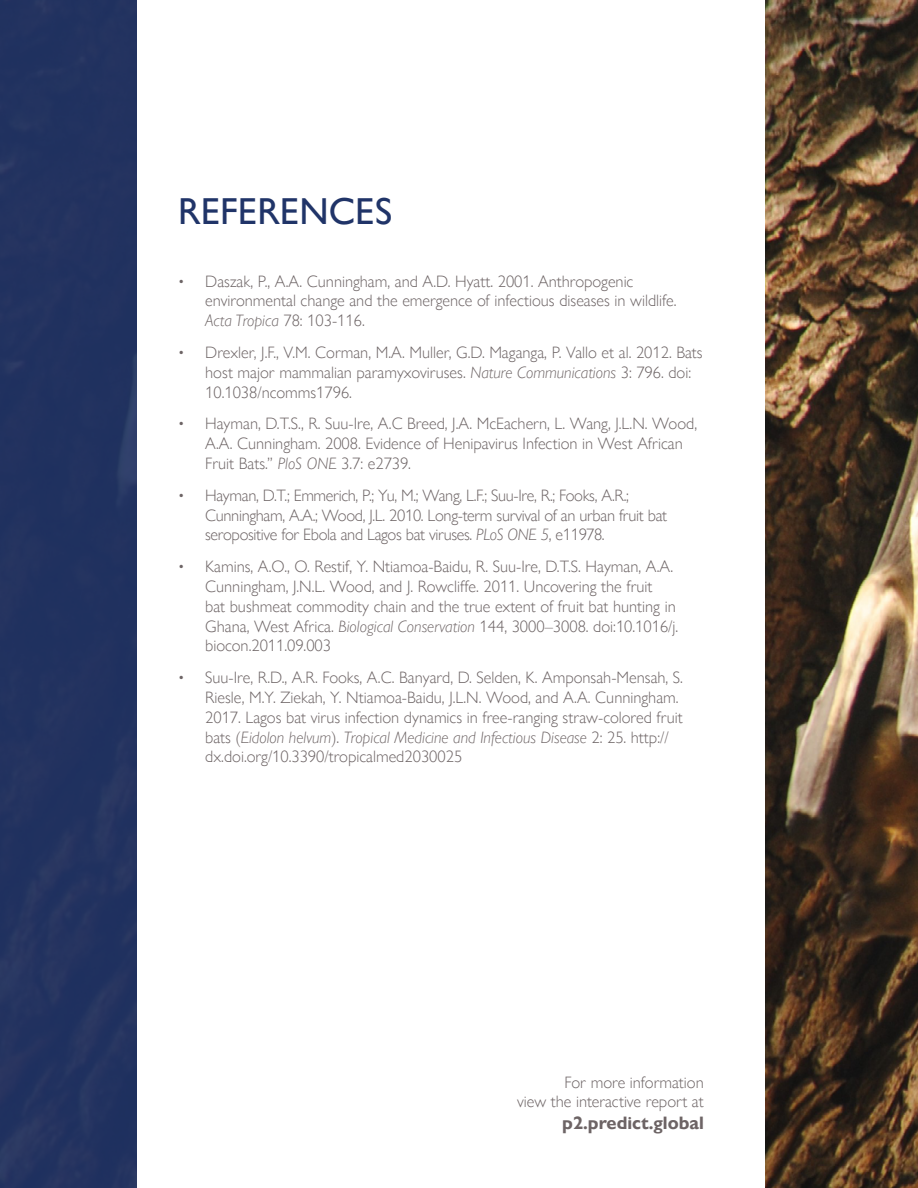
<style>
.page{position:relative;width:918px;height:1188px;background:#fff}
.page>*{position:absolute;margin:0;border:0;box-sizing:border-box;transform-origin:0 0}
.t1{font:37.5px "Gill Sans Nova";color:#203468}
.t2{font:700 18px "Gill Sans Nova";color:#6d6465}
.t3{font:300 16.5px/19.8px "Gill Sans Nova";color:#6d6465}
.t4{font:300 16.5px/19.8px "Gill Sans Nova";letter-spacing:-.02em;color:#6d6465}
.s1{font-style:italic}
</style>
<div class="page">
<img style="left:765px;top:1px;width:153px;height:1187px">
<div style="left:0;top:0;width:137px;height:1188px;background:#22325f"></div>
<h1 class="t1" style="left:178px;top:189px;width:216px">REFERENCES</h1>
<p class="t3" style="left:205px;top:271px;width:473px;text-indent:-27px">• Daszak, P., A.A. Cunningham, and A.D. Hyatt. 2001. Anthropogenic environmental change and the emergence of infectious diseases in wildlife.<br><span class="s1">Acta Tropica</span> 78: 103-116.</p>
<p class="t3" style="left:205px;top:343px;width:499px;text-indent:-27px">• Drexler, J.F., V.M. Corman, M.A. Muller, G.D. Maganga, P. Vallo et al. 2012. Bats host major mammalian paramyxoviruses. <span class="s1">Nature Communications</span> 3: 796. doi:<br>10.1038/ncomms1796.</p>
<p class="t3" style="left:205px;top:414px;width:493px;text-indent:-27px">• Hayman, D.T.S., R. Suu-Ire, A.C Breed, J.A. McEachern, L. Wang, J.L.N. Wood,<br>A.A. Cunningham. 2008. Evidence of Henipavirus Infection in West African<br>Fruit Bats.” <span class="s1">PloS ONE</span> 3.7: e2739.</p>
<p class="t4" style="left:205px;top:486px;width:463px;text-indent:-27px">• Hayman, D.T.; Emmerich, P.; Yu, M.; Wang, L.F.; Suu-Ire, R.; Fooks, A.R.;<br>Cunningham, A.A.; Wood, J.L. 2010. Long-term survival of an urban fruit bat seropositive for Ebola and Lagos bat viruses. <span class="s1">PLoS ONE 5</span>, e11978.</p>
<p class="t3" style="left:205px;top:557px;width:475px;text-indent:-27px">• Kamins, A.O., O. Restif, Y. Ntiamoa-Baidu, R. Suu-Ire, D.T.S. Hayman, A.A.<br>Cunningham, J.N.L. Wood, and J. Rowcliffe. 2011. Uncovering the fruit<br>bat bushmeat commodity chain and the true extent of fruit bat hunting in Ghana, West Africa. <span class="s1">Biological Conservation</span> 144, 3000–3008. doi:10.1016/j. biocon.2011.09.003</p>
<p class="t3" style="left:205px;top:668px;width:479px;text-indent:-27px">• Suu-Ire, R.D., A.R. Fooks, A.C. Banyard, D. Selden, K. Amponsah-Mensah, S.<br>Riesle, M.Y. Ziekah, Y. Ntiamoa-Baidu, J.L.N. Wood, and A.A. Cunningham.<br>2017. Lagos bat virus infection dynamics in free-ranging straw-colored fruit bats (<span class="s1">Eidolon helvum</span>). <span class="s1">Tropical Medicine and Infectious Disease</span> 2: 25. http:// dx.doi.org/10.3390/tropicalmed2030025</p>
<p class="t3" style="left:517px;top:1072px;width:188px;text-align:right">For more information<br>view the interactive report at</p>
<p class="t2" style="left:562px;top:1112px;width:143px">p2.predict.global</p>
</div>
